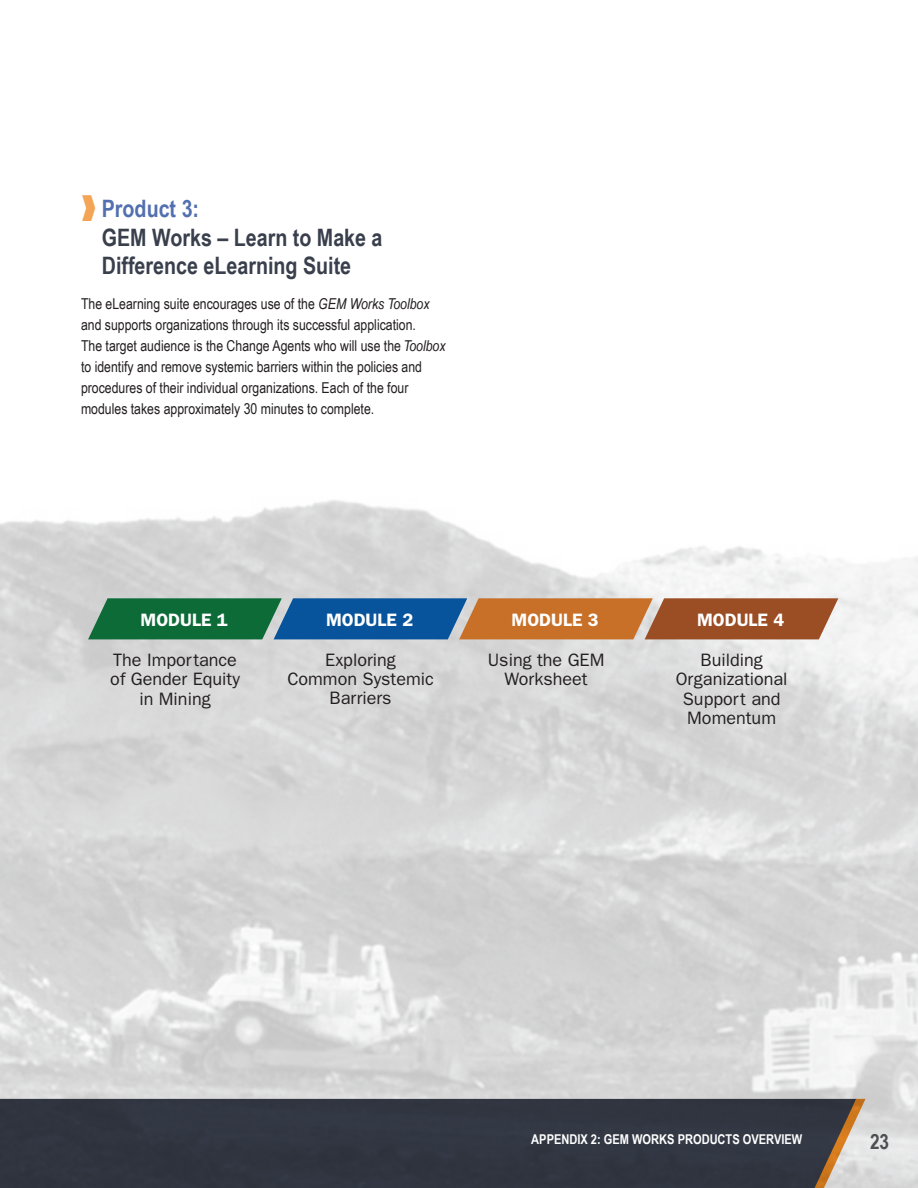
<style>
.page{position:relative;width:918px;height:1188px;background:#fff}
.page>*{position:absolute;margin:0;border:0;box-sizing:border-box;transform-origin:0 0}
.t1{font:700 24px/28.8px "Arial Narrow";color:#393f4c}
.t2{font:700 21px "Arial Narrow";color:#57585b}
.t3{font:18px/19.5px "Franklin Gothic";color:#231f20;text-align:center}
.t4{font:600 18px "Franklin Gothic";color:#fff}
.t5{font:15px/21px "Arial Narrow";color:#231f20}
.t6{font:700 13.5px "Arial Narrow";color:#fff}
.s1{color:#f4a455}
.s2{color:#5270af}
.s3{font-style:italic}
</style>
<div class="page">
<img style="left:0;top:500px;width:918px;height:688px">
<svg style="left:88px;top:598px;width:750px;height:41px;background:#676853"></svg>
<h1 class="t1" style="left:102px;top:193px;width:282px;text-indent:-21px"><span class="s1">❱</span> <span class="s2">Product 3:<br></span>GEM Works – Learn to Make a<br>Difference eLearning Suite</h1>
<p class="t5" style="left:81px;top:293px;width:366px">The eLearning suite encourages use of the <span class="s3">GEM Works Toolbox </span>and supports organizations through its successful application.<br>The target audience is the Change Agents who will use the <span class="s3">Toolbox </span>to identify and remove systemic barriers within the policies and procedures of their individual organizations. Each of the four modules takes approximately 30 minutes to complete.</p>
<p class="t4" style="left:141px;top:609px;width:89px">MODULE 1</p>
<p class="t4" style="left:326px;top:609px;width:89px">MODULE 2</p>
<p class="t4" style="left:512px;top:609px;width:89px">MODULE 3</p>
<p class="t4" style="left:697px;top:609px;width:89px">MODULE 4</p>
<p class="t3" style="left:110px;top:649px;width:131px">The Importance of Gender Equity in Mining</p>
<p class="t3" style="left:676px;top:649px;width:113px">Building<br>Organizational<br>Support and<br>Momentum</p>
<p class="t3" style="left:488px;top:649px;width:118px">Using the GEM<br>Worksheet</p>
<p class="t3" style="left:287px;top:649px;width:148px">Exploring<br>Common Systemic<br>Barriers</p>
<p class="t6" style="left:531px;top:1129px;width:273px">APPENDIX 2: GEM WORKS PRODUCTS OVERVIEW</p>
<h2 class="t2" style="left:870px;top:1126px;width:21px">23</h2>
</div>
